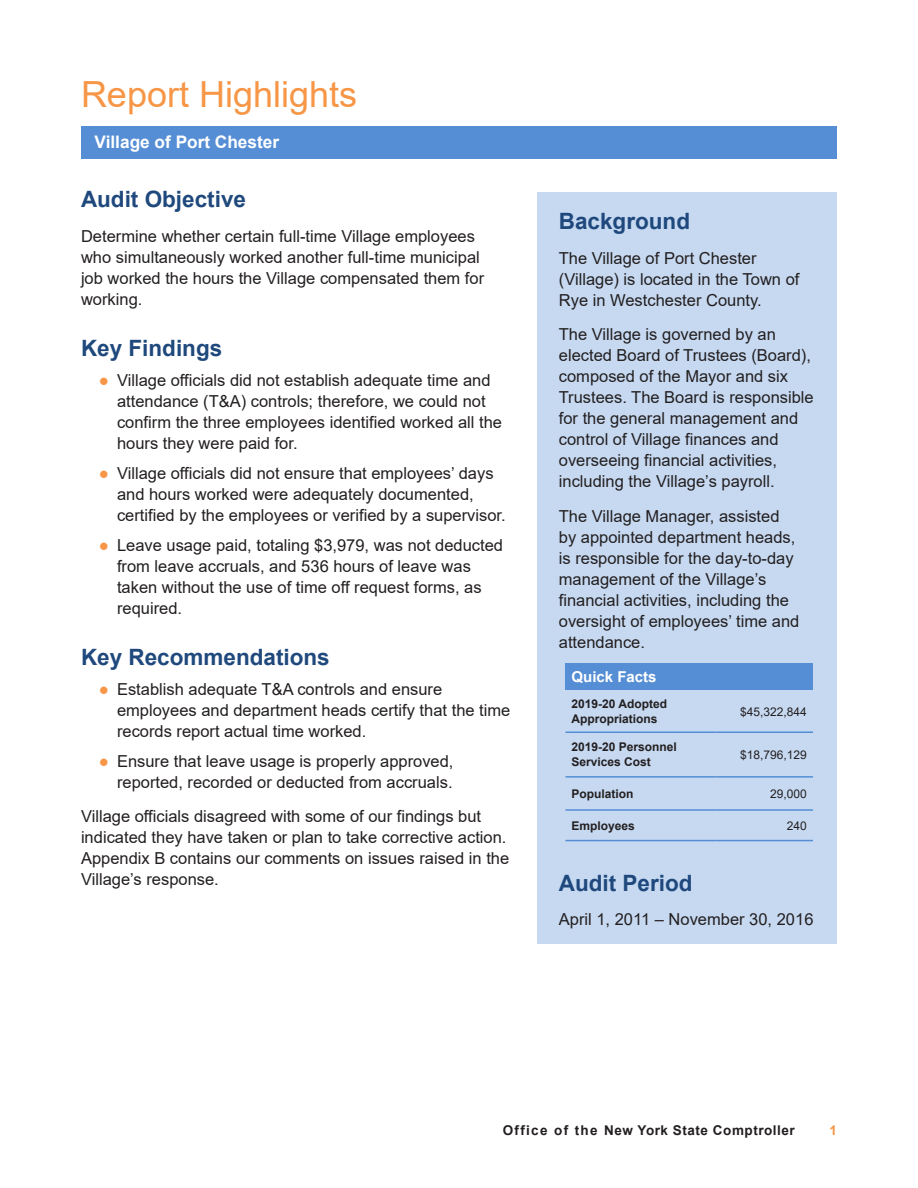
<style>
.page{position:relative;width:918px;height:1188px;background:#fff}
.page>*{position:absolute;margin:0;border:0;box-sizing:border-box;transform-origin:0 0}
.Section_Heads{font:36px "Arial";color:#f79646}
._2_Subheads{font:700 22.5px "Arial";color:#1f497d}
.t1{font:700 17.25px "Arial";color:#fff}
.Body_Text{font:16.5px/21px "Arial";color:#231f20}
.Footnotes{font:700 15px "Arial";color:#fff}
.t2{font:700 13.5px "Arial";letter-spacing:.04em;color:#231f20}
.t3{font:700 13.5px "Arial";color:#f79646}
.Footnotes-2{font:700 12px/15px "Arial";color:#231f20}
.Footnotes-3{font:12px "Arial";color:#231f20}
.s1{color:#f79646}
</style>
<div class="page">
<hr style="left:81px;top:126px;width:756px;height:3px;background:#558ed5">
<div style="left:538px;top:192px;width:299px;height:752px;background:#c6d9f1"></div>
<div style="left:81px;top:128px;width:756px;height:31px;background:#558ed5"></div>
<div style="left:566px;top:663px;width:247px;height:27px;background:#558ed5"></div>
<hr style="left:566px;top:731px;width:150px;height:2px;background:#558ed5">
<hr style="left:716px;top:731px;width:97px;height:2px;background:#558ed5">
<hr style="left:566px;top:776px;width:150px;height:2px;background:#558ed5">
<hr style="left:716px;top:776px;width:97px;height:2px;background:#558ed5">
<hr style="left:566px;top:809px;width:150px;height:2px;background:#558ed5">
<hr style="left:716px;top:809px;width:97px;height:2px;background:#558ed5">
<hr style="left:566px;top:840px;width:150px;height:1px;background:#558ed5">
<hr style="left:716px;top:840px;width:97px;height:1px;background:#558ed5">
<p class="Section_Heads" style="left:81px;top:70px;width:278px">Report Highlights</p>
<p class="t1" style="left:94px;top:129px;width:186px">Village of Port Chester</p>
<p class="_2_Subheads" style="left:81px;top:184px;width:167px">Audit Objective</p>
<p class="Body_Text" style="left:81px;top:226px;width:405px">Determine whether certain full-time Village employees who simultaneously worked another full-time municipal job worked the hours the Village compensated them for working.</p>
<p class="_2_Subheads" style="left:81px;top:332px;width:143px">Key Findings</p>
<p class="Body_Text" style="left:117px;top:370px;width:387px;text-indent:-18px"><span class="s1">●</span> Village officials did not establish adequate time and attendance (T&amp;A) controls; therefore, we could not confirm the three employees identified worked all the hours they were paid for.</p>
<p class="Body_Text" style="left:117px;top:463px;width:387px;text-indent:-18px"><span class="s1">●</span> Village officials did not ensure that employees’ days and hours worked were adequately documented, certified by the employees or verified by a supervisor.</p>
<p class="Body_Text" style="left:117px;top:535px;width:388px;text-indent:-18px"><span class="s1">●</span> Leave usage paid, totaling $3,979, was not deducted from leave accruals, and 536 hours of leave was taken without the use of time off request forms, as required.</p>
<p class="_2_Subheads" style="left:81px;top:641px;width:250px">Key Recommendations</p>
<p class="Body_Text" style="left:117px;top:679px;width:395px;text-indent:-18px"><span class="s1">●</span> Establish adequate T&amp;A controls and ensure employees and department heads certify that the time records report actual time worked.</p>
<p class="Body_Text" style="left:99px;top:751px;width:356px;text-align:right"><span class="s1">●</span> Ensure that leave usage is properly approved, reported, recorded or deducted from accruals.</p>
<p class="Body_Text" style="left:81px;top:806px;width:430px">Village officials disagreed with some of our findings but indicated they have taken or plan to take corrective action.<br>Appendix B contains our comments on issues raised in the Village’s response.</p>
<p class="_2_Subheads" style="left:559px;top:206px;width:133px">Background</p>
<p class="Body_Text" style="left:559px;top:247px;width:242px">The Village of Port Chester (Village) is located in the Town of<br>Rye in Westchester County.</p>
<p class="Body_Text" style="left:559px;top:324px;width:256px">The Village is governed by an elected Board of Trustees (Board), composed of the Mayor and six<br>Trustees. The Board is responsible for the general management and control of Village finances and overseeing financial activities, including the Village’s payroll.</p>
<p class="Body_Text" style="left:559px;top:505px;width:242px">The Village Manager, assisted by appointed department heads, is responsible for the day-to-day management of the Village’s financial activities, including the oversight of employees’ time and attendance.</p>
<p class="Footnotes" style="left:572px;top:667px;width:87px">Quick Facts</p>
<p class="Footnotes-2" style="left:572px;top:697px;width:97px">2019-20 Adopted<br>Appropriations</p>
<p class="Footnotes-3" style="left:740px;top:703px;width:68px">$45,322,844</p>
<p class="Footnotes-2" style="left:572px;top:740px;width:107px">2019-20 Personnel<br>Services Cost</p>
<p class="Footnotes-3" style="left:740px;top:746px;width:68px">$18,796,129</p>
<p class="Footnotes-2" style="left:572px;top:786px;width:64px">Population</p>
<p class="Footnotes-3" style="left:770px;top:785px;width:38px">29,000</p>
<p class="Footnotes-2" style="left:572px;top:818px;width:65px">Employees</p>
<p class="Footnotes-3" style="left:787px;top:817px;width:22px">240</p>
<p class="_2_Subheads" style="left:559px;top:867px;width:135px">Audit Period</p>
<p class="Body_Text" style="left:559px;top:909px;width:256px">April 1, 2011 – November 30, 2016</p>
<p class="t2" style="left:503px;top:1121px;width:294px">Office of the New York State Comptroller</p>
<p class="t3" style="left:829px;top:1121px;width:9px">1</p>
</div>
